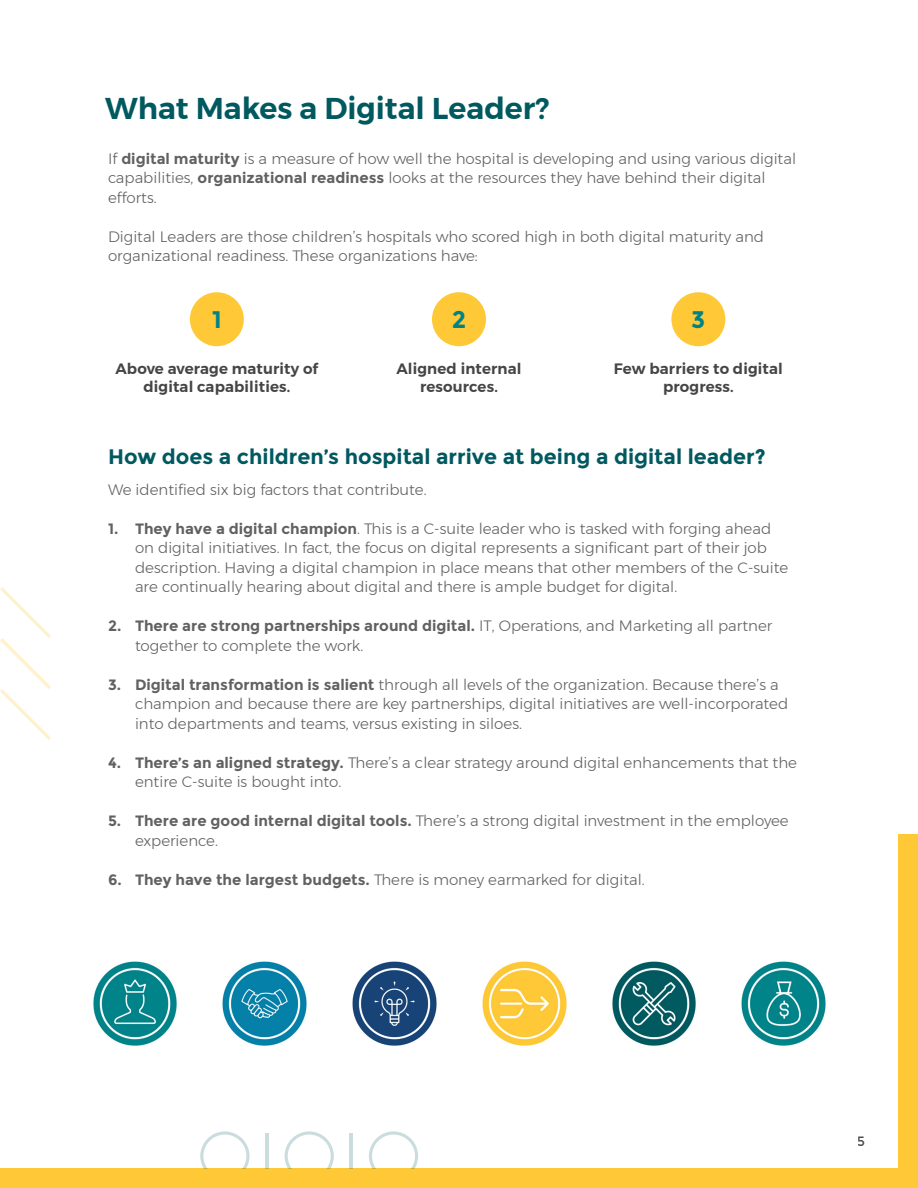
<style>
.page{position:relative;width:918px;height:1188px;background:#fff}
.page>*{position:absolute;margin:0;border:0;box-sizing:border-box;transform-origin:0 0}
.t1{font:600 30px "Montserrat";color:#015960}
.t2{font:700 24px "Montserrat";color:#008387}
.t3{font:700 21px "Montserrat";color:#015960}
.t4{font:300 15px/19.5px "Montserrat";color:#616161}
.t5{font:600 15px/18px "Montserrat";letter-spacing:.01em;color:#454546;text-align:center}
.t6{font:13.5px "Montserrat";color:#231f20}
.s1{font-weight:700}
</style>
<div class="page">
<div style="left:898px;top:835px;width:20px;height:353px;background:#fec836"></div>
<div style="left:0;top:1168px;width:918px;height:20px;background:#fec836"></div>
<svg style="left:0;top:587px;width:51px;height:153px"></svg>
<svg style="left:200px;top:1131px;width:50px;height:37px"></svg>
<svg style="left:285px;top:1131px;width:49px;height:37px"></svg>
<svg style="left:369px;top:1131px;width:49px;height:37px"></svg>
<hr style="left:350px;top:1133px;width:3px;height:35px;background:#015960">
<hr style="left:265px;top:1133px;width:4px;height:35px;background:#cadcdd">
<div style="left:190px;top:292px;width:54px;height:54px;background:#fec836;border-radius:50%"></div>
<div style="left:432px;top:292px;width:54px;height:54px;background:#fec836;border-radius:50%"></div>
<div style="left:671px;top:292px;width:54px;height:54px;background:#fec836;border-radius:50%"></div>
<img style="left:93px;top:961px;width:84px;height:85px">
<img style="left:222px;top:961px;width:85px;height:85px">
<img style="left:352px;top:961px;width:85px;height:85px">
<img style="left:482px;top:961px;width:85px;height:85px">
<img style="left:612px;top:961px;width:84px;height:85px">
<img style="left:741px;top:961px;width:85px;height:85px">
<p class="t1" style="left:105px;top:85px;width:446px">What Makes a Digital Leader?</p>
<p class="t4" style="left:108px;top:148px;width:690px">If <span class="s1">digital maturity</span> is a measure of how well the hospital is developing and using various digital capabilities, <span class="s1">organizational readiness</span> looks at the resources they have behind their digital efforts.</p>
<p class="t4" style="left:108px;top:226px;width:658px">Digital Leaders are those children’s hospitals who scored high in both digital maturity and organizational readiness. These organizations have:</p>
<p class="t2" style="left:212px;top:305px;width:11px">1</p>
<p class="t2" style="left:452px;top:305px;width:16px">2</p>
<p class="t2" style="left:691px;top:305px;width:16px">3</p>
<p class="t5" style="left:115px;top:359px;width:204px">Above average maturity of digital capabilities.</p>
<p class="t5" style="left:396px;top:359px;width:127px">Aligned internal resources.</p>
<p class="t5" style="left:614px;top:359px;width:171px">Few barriers to digital progress.</p>
<p class="t3" style="left:108px;top:444px;width:659px">How does a children’s hospital arrive at being a digital leader?</p>
<p class="t4" style="left:108px;top:480px;width:320px">We identified six big factors that contribute.</p>
<p class="t4" style="left:135px;top:519px;width:655px;text-indent:-27px"><span class="s1">1. They have a digital champion</span>. This is a C-suite leader who is tasked with forging ahead on digital initiatives. In fact, the focus on digital represents a significant part of their job description. Having a digital champion in place means that other members of the C-suite are continually hearing about digital and there is ample budget for digital.</p>
<p class="t4" style="left:135px;top:616px;width:639px;text-indent:-27px"><span class="s1">2. There are strong partnerships around digital.</span> IT, Operations, and Marketing all partner together to complete the work.</p>
<p class="t4" style="left:135px;top:675px;width:655px;text-indent:-27px"><span class="s1">3. Digital transformation is salient</span> through all levels of the organization. Because there’s a champion and because there are key partnerships, digital initiatives are well-incorporated into departments and teams, versus existing in siloes.</p>
<p class="t4" style="left:135px;top:753px;width:664px;text-indent:-27px"><span class="s1">4. There’s an aligned strategy.</span> There’s a clear strategy around digital enhancements that the entire C-suite is bought into.</p>
<p class="t4" style="left:135px;top:811px;width:655px;text-indent:-27px"><span class="s1">5. There are good internal digital tools.</span> There’s a strong digital investment in the employee experience.</p>
<p class="t4" style="left:108px;top:870px;width:538px"><span class="s1">6. They have the largest budgets.</span> There is money earmarked for digital.</p>
<p class="t6" style="left:858px;top:1133px;width:9px">5</p>
</div>
